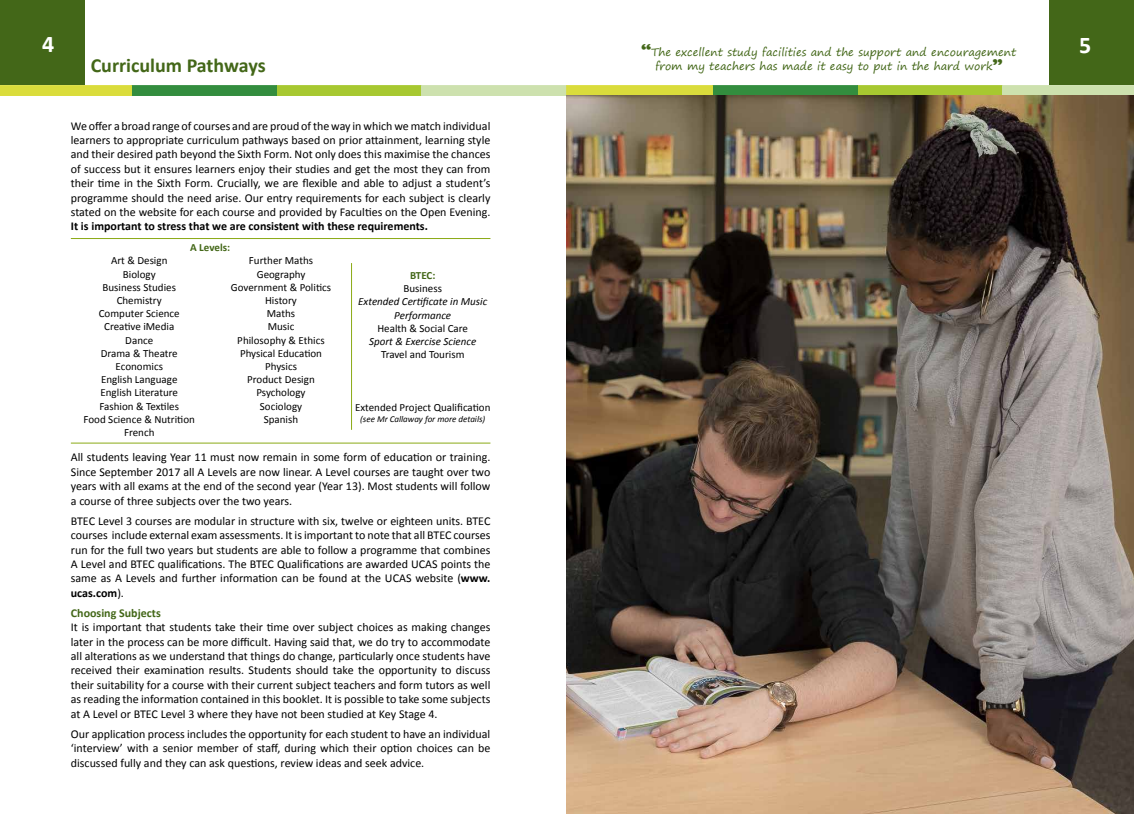
<style>
.page{position:relative;width:1134px;height:814px;background:#fff}
.page>*{position:absolute;margin:0;border:0;box-sizing:border-box;transform-origin:0 0}
.t1{font:700 24px "Calibri";color:#fff}
.t2{font:700 20px "Calibri";color:#436718}
.t3{font:12px/14.4px "Calibri";color:#000;text-align:justify}
.t4{font:700 12px "Calibri";color:#000}
.t5{font:700 12px "Calibri";color:#436718}
.t6{font:11px/13.2px "Calibri";color:#000;text-align:center}
.t7{font:11px/14px "Segoe Print";color:#436718;text-align:center}
.t8{font:italic 11px/13.2px "Calibri";color:#000;text-align:center}
.t9{font:700 11px "Calibri";color:#436718}
.t10{font:italic 9px "Calibri";color:#000}
.s1{font-family:"Cairo SF";font-size:15px}
.s2{font-weight:700}
</style>
<div class="page">
<div style="left:0;top:0;width:85px;height:85px;background:#436718"></div>
<div style="left:1049px;top:0;width:85px;height:85px;background:#436718"></div>
<img style="left:0;top:85px;width:567px;height:10px">
<img style="left:567px;top:85px;width:567px;height:729px">
<hr style="left:351px;top:263px;width:1px;height:167px;background:#8baa16">
<hr style="left:71px;top:238px;width:419px;height:1px;background:#8baa16">
<hr style="left:71px;top:442px;width:419px;height:1px;background:#8baa16">
<h1 class="t1" style="left:42px;top:28px;width:14px">4</h1>
<h1 class="t1" style="left:1079px;top:30px;width:14px">5</h1>
<h2 class="t2" style="left:91px;top:53px;width:176px">Curriculum Pathways</h2>
<p class="t7" style="left:641px;top:44px;width:376px"><span class="s1">“</span>The excellent study facilities and the support and encouragement from my teachers has made it easy to put in the hard work<span class="s1">”</span></p>
<p class="t3" style="left:71px;top:118px;width:421px">We offer a broad range of courses and are proud of the way in which we match individual learners to appropriate curriculum pathways based on prior attainment, learning style and their desired path beyond the Sixth Form. Not only does this maximise the chances of success but it ensures learners enjoy their studies and get the most they can from their time in the Sixth Form. Crucially, we are flexible and able to adjust a student’s programme should the need arise. Our entry requirements for each subject is clearly stated on the website for each course and provided by Faculties on the Open Evening.</p>
<p class="t4" style="left:71px;top:219px;width:359px">It is important to stress that we are consistent with these requirements.</p>
<p class="t9" style="left:190px;top:240px;width:42px">A Levels:</p>
<p class="t6" style="left:84px;top:254px;width:113px">Art &amp; Design<br>Biology<br>Business Studies<br>Chemistry<br>Computer Science<br>Creative iMedia<br>Dance<br>Drama &amp; Theatre<br>Economics<br>English Language<br>English Literature<br>Fashion &amp; Textiles<br>Food Science &amp; Nutrition<br>French</p>
<p class="t6" style="left:231px;top:254px;width:102px">Further Maths<br>Geography<br>Government &amp; Politics<br>History<br>Maths<br>Music<br>Philosophy &amp; Ethics<br>Physical Education<br>Physics<br>Product Design<br>Psychology<br>Sociology<br>Spanish</p>
<p class="t9" style="left:410px;top:268px;width:27px">BTEC:</p>
<p class="t6" style="left:404px;top:282px;width:40px">Business</p>
<p class="t8" style="left:358px;top:294px;width:130px">Extended Certificate in Music<br>Performance</p>
<p class="t6" style="left:377px;top:321px;width:92px">Health &amp; Social Care</p>
<p class="t8" style="left:369px;top:334px;width:109px">Sport &amp; Exercise Science</p>
<p class="t6" style="left:381px;top:348px;width:85px">Travel and Tourism</p>
<p class="t6" style="left:355px;top:401px;width:137px">Extended Project Qualification</p>
<p class="t10" style="left:360px;top:412px;width:127px">(see Mr Callaway for more details)</p>
<p class="t3" style="left:71px;top:450px;width:421px">All students leaving Year 11 must now remain in some form of education or training.<br>Since September 2017 all A Levels are now linear. A Level courses are taught over two years with all exams at the end of the second year (Year 13). Most students will follow a course of three subjects over the two years.</p>
<p class="t3" style="left:71px;top:513px;width:421px">BTEC Level 3 courses are modular in structure with six, twelve or eighteen units. BTEC courses include external exam assessments. It is important to note that all BTEC courses run for the full two years but students are able to follow a programme that combines A Level and BTEC qualifications. The BTEC Qualifications are awarded UCAS points the same as A Levels and further information can be found at the UCAS website (<span class="s2">www. ucas.com</span>).</p>
<p class="t5" style="left:71px;top:605px;width:91px">Choosing Subjects</p>
<p class="t3" style="left:71px;top:620px;width:421px">It is important that students take their time over subject choices as making changes later in the process can be more difficult. Having said that, we do try to accommodate all alterations as we understand that things do change, particularly once students have received their examination results. Students should take the opportunity to discuss their suitability for a course with their current subject teachers and form tutors as well as reading the information contained in this booklet. It is possible to take some subjects at A Level or BTEC Level 3 where they have not been studied at Key Stage 4.</p>
<p class="t3" style="left:71px;top:726px;width:421px">Our application process includes the opportunity for each student to have an individual ‘interview’ with a senior member of staff, during which their option choices can be discussed fully and they can ask questions, review ideas and seek advice.</p>
</div>
